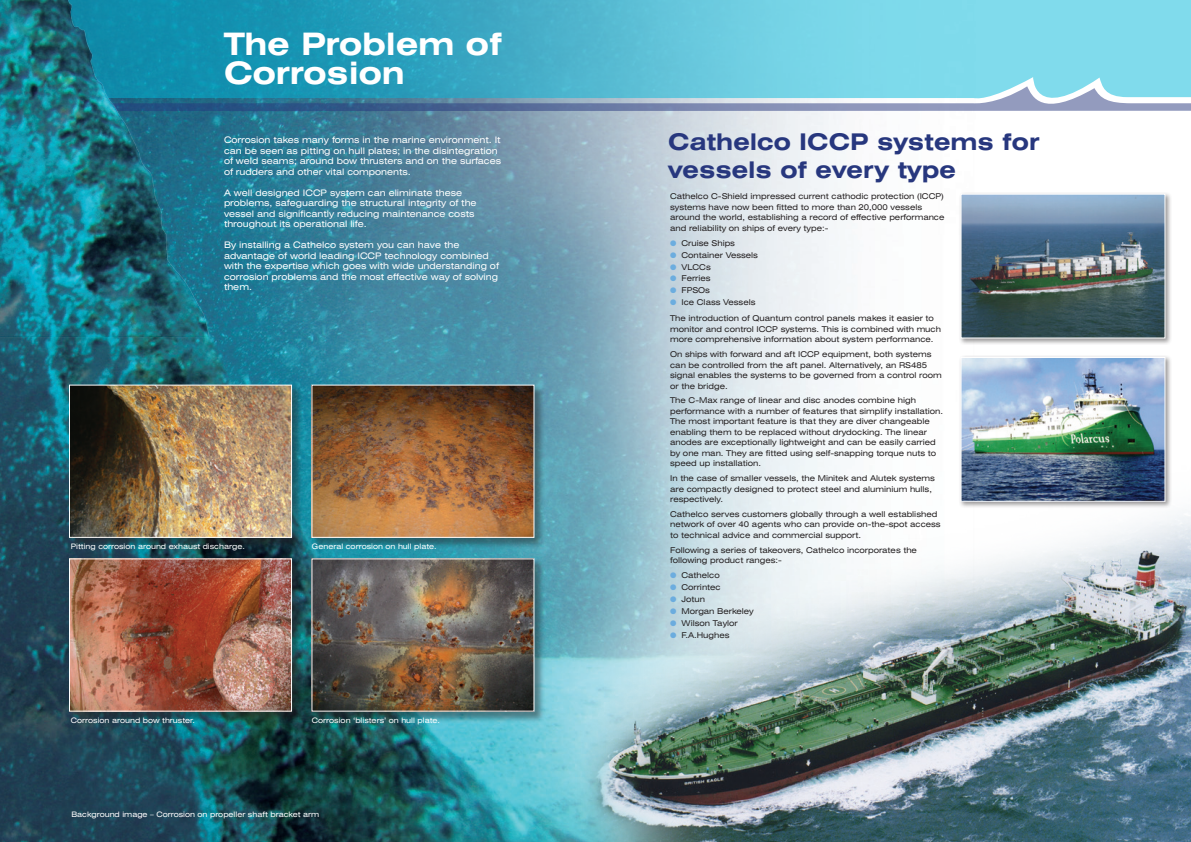
<style>
.page{position:relative;width:1191px;height:842px;background:#fff}
.page>*{position:absolute;margin:0;border:0;box-sizing:border-box;transform-origin:0 0}
.t1{font:700 expanded 31px/29px "Swiss 721 BT";color:#fff}
.t2{font:700 expanded 23px/28px "Swiss 721 BT";color:#27377e}
.t3{font:expanded 9px/10.5px "Swiss 721 BT";color:#fff}
.t4{font:expanded 8px/10.5px "Swiss 721 BT";color:#231f20}
.t5{font:expanded 7.5px "Swiss 721 BT";color:#fff}
</style>
<div class="page">
<img style="left:0;top:112px;width:845px;height:730px">
<div style="left:69px;top:385px;width:234px;height:164px;background:#231f20;opacity:.45"></div>
<img style="left:71px;top:387px;width:219px;height:149px">
<div style="left:69px;top:385px;width:223px;height:153px;border:1px solid #fff"></div>
<div style="left:312px;top:385px;width:234px;height:164px;background:#231f20;opacity:.45"></div>
<img style="left:313px;top:387px;width:219px;height:149px">
<div style="left:311px;top:385px;width:223px;height:153px;border:1px solid #fff"></div>
<div style="left:69px;top:558px;width:234px;height:165px;background:#231f20;opacity:.45"></div>
<img style="left:71px;top:560px;width:219px;height:150px">
<div style="left:69px;top:558px;width:223px;height:154px;border:1px solid #fff"></div>
<div style="left:312px;top:558px;width:234px;height:165px;background:#231f20;opacity:.45"></div>
<img style="left:313px;top:560px;width:219px;height:150px">
<div style="left:958px;top:355px;width:214px;height:153px;background:#231f20;opacity:.45"></div>
<img style="left:962px;top:359px;width:201px;height:88px">
<div style="left:960px;top:357px;width:205px;height:145px;border:1px solid #fff"></div>
<div style="left:958px;top:192px;width:214px;height:153px;background:#231f20;opacity:.45"></div>
<img style="left:962px;top:196px;width:201px;height:140px">
<div style="left:960px;top:194px;width:205px;height:144px;border:1px solid #fff"></div>
<svg style="left:215px;top:0;width:976px;height:86px;background:#59bfd6"></svg>
<svg style="left:215px;top:86px;width:976px;height:26px;background:#76acc6"></svg>
<img style="left:0;top:0;width:215px;height:395px">
<img style="left:575px;top:447px;width:616px;height:395px">
<svg style="left:670px;top:240px;width:8px;height:42px"></svg>
<svg style="left:670px;top:288px;width:8px;height:6px"></svg>
<svg style="left:670px;top:300px;width:8px;height:6px"></svg>
<svg style="left:670px;top:572px;width:8px;height:66px"></svg>
<h1 class="t1" style="left:224px;top:30px;width:279px">The Problem of<br>Corrosion</h1>
<p class="t3" style="left:224px;top:135px;width:278px">Corrosion takes many forms in the marine environment. It can be seen as pitting on hull plates; in the disintegration of weld seams; around bow thrusters and on the surfaces of rudders and other vital components.</p>
<p class="t3" style="left:224px;top:187px;width:254px">A well designed ICCP system can eliminate these problems, safeguarding the structural integrity of the vessel and significantly reducing maintenance costs throughout its operational life.</p>
<p class="t3" style="left:224px;top:240px;width:276px">By installing a Cathelco system you can have the advantage of world leading ICCP technology combined with the expertise which goes with wide understanding of corrosion problems and the most effective way of solving them.</p>
<p class="t5" style="left:71px;top:542px;width:175px">Pitting corrosion around exhaust discharge.</p>
<p class="t5" style="left:312px;top:542px;width:126px">General corrosion on hull plate.</p>
<p class="t5" style="left:71px;top:716px;width:125px">Corrosion around bow thruster.</p>
<p class="t5" style="left:312px;top:716px;width:130px">Corrosion ‘blisters’ on hull plate.</p>
<p class="t5" style="left:71px;top:809px;width:249px">Background image – Corrosion on propeller shaft bracket arm</p>
<h2 class="t2" style="left:668px;top:127px;width:373px">Cathelco ICCP systems for vessels of every type</h2>
<p class="t4" style="left:670px;top:191px;width:276px">Cathelco C-Shield impressed current cathodic protection (ICCP) systems have now been fitted to more than 20,000 vessels around the world, establishing a record of effective performance and reliability on ships of every type:-</p>
<p class="t4" style="left:681px;top:237px;width:78px;line-height:11.9px">Cruise Ships<br>Container Vessels<br>VLCCs<br>Ferries<br>FPSOs<br>Ice Class Vessels</p>
<p class="t4" style="left:670px;top:313px;width:272px">The introduction of Quantum control panels makes it easier to monitor and control ICCP systems. This is combined with much more comprehensive information about system performance.</p>
<p class="t4" style="left:670px;top:349px;width:273px">On ships with forward and aft ICCP equipment, both systems can be controlled from the aft panel. Alternatively, an RS485 signal enables the systems to be governed from a control room or the bridge.</p>
<p class="t4" style="left:670px;top:395px;width:274px">The C-Max range of linear and disc anodes combine high performance with a number of features that simplify installation.<br>The most important feature is that they are diver changeable enabling them to be replaced without drydocking. The linear anodes are exceptionally lightweight and can be easily carried by one man. They are fitted using self-snapping torque nuts to speed up installation.</p>
<p class="t4" style="left:670px;top:473px;width:266px">In the case of smaller vessels, the Minitek and Alutek systems are compactly designed to protect steel and aluminium hulls, respectively.</p>
<p class="t4" style="left:670px;top:509px;width:272px">Cathelco serves customers globally through a well established network of over 40 agents who can provide on-the-spot access to technical advice and commercial support.</p>
<p class="t4" style="left:670px;top:545px;width:248px">Following a series of takeovers, Cathelco incorporates the following product ranges:-</p>
<p class="t4" style="left:681px;top:569px;width:74px;line-height:11.9px">Cathelco<br>Corrintec<br>Jotun<br>Morgan Berkeley<br>Wilson Taylor<br>F.A.Hughes</p>
</div>
